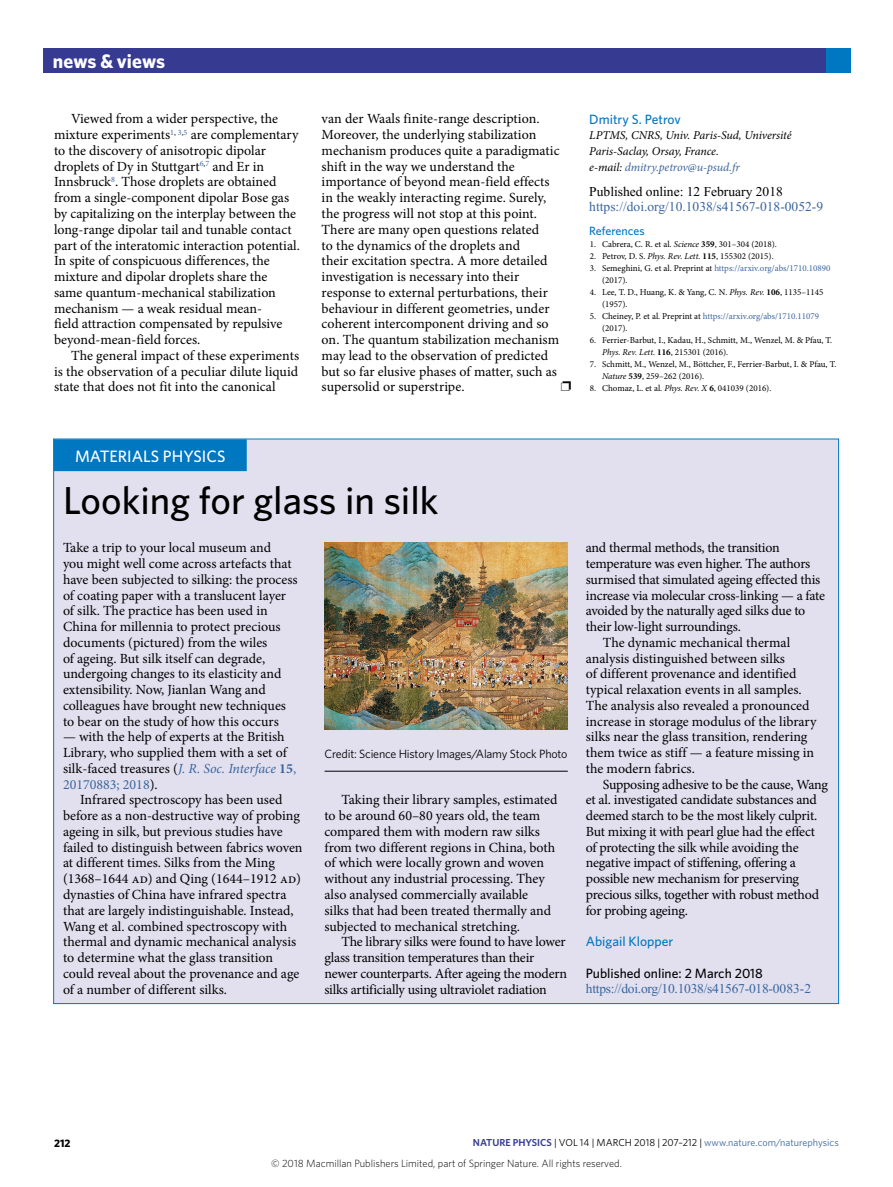
<style>
.page{position:relative;width:893px;height:1187px;background:#fff}
.page>*{position:absolute;margin:0;border:0;box-sizing:border-box;transform-origin:0 0}
.t1{font:500 39px "Whitney";color:#000}
.t2{font:19.5px "Whitney Bold 2";color:#fff}
.t3{font:500 16.5px "Whitney";color:#fff}
.t4{font:13.95px/15.8px "Minion Pro";letter-spacing:-.005em;color:#000}
.t5{font:13.5px "Times New Roman";color:#3b669d}
.t6{font:13.5px "Times New Roman";letter-spacing:-.02em;color:#3b669d}
.t7{font:13.5px "Times New Roman";color:#000}
.t8{font:500 13.5px "Whitney";color:#0077c1}
.t9{font:500 13.5px "Whitney";color:#000}
.t10{font:italic 12px/15.8px "Minion Pro";letter-spacing:-.01em;color:#000}
.t11{font:12px "Whitney";letter-spacing:-.015em;color:#000}
.t12{font:500 12px "Whitney";color:#0077c1}
.t13{font:700 10.8px "Whitney";color:#000}
.t14{font:300 10.5px "Whitney";color:#000}
.t15{font:10.2px "Whitney";color:#3b669d}
.t16{font:9px/12px "Minion Pro";color:#000}
.s1{color:#3b669d}
.s2{font-style:italic}
.s3{font-weight:700}
.s4{font-style:italic;color:#3b669d}
.s5{font-weight:700;color:#3b669d}
.s6{font-weight:600;color:#363b91}
.s7{color:#000}
</style>
<div class="page">
<div style="left:43px;top:49px;width:807px;height:24px;background:#363b91"></div>
<div style="left:826px;top:49px;width:24px;height:24px;background:#0077c1"></div>
<div style="left:54px;top:439px;width:785px;height:564px;background:#e2e0ef"></div>
<div style="left:54px;top:439px;width:193px;height:32px;background:#0077c1"></div>
<img style="left:324px;top:542px;width:243px;height:187px">
<hr style="left:325px;top:770px;width:243px;height:1px;background:#000">
<h2 class="t2" style="left:53px;top:48px;width:114px">news &amp; views</h2>
<p class="t4" style="left:54px;top:111px;width:247px;text-indent:17px">Viewed from a wider perspective, the mixture experiments<sup>1</sup><sup>,</sup> <sup>3</sup><sup>,</sup><sup>5</sup> are complementary to the discovery of anisotropic dipolar droplets of Dy in Stuttgart<sup>6</sup><sup>,</sup><sup>7</sup> and Er in Innsbruck<sup>8</sup>. Those droplets are obtained from a single-component dipolar Bose gas by capitalizing on the interplay between the long-range dipolar tail and tunable contact part of the interatomic interaction potential.<br>In spite of conspicuous differences, the mixture and dipolar droplets share the<br>same quantum-mechanical stabilization mechanism — a weak residual mean-<br>field attraction compensated by repulsive beyond-mean-field forces.</p>
<p class="t4" style="left:54px;top:347px;width:247px;text-align:justify;text-indent:17px">The general impact of these experiments is the observation of a peculiar dilute liquid state that does not fit into the canonical</p>
<p class="t4" style="left:322px;top:111px;width:239px">van der Waals finite-range description.<br>Moreover, the underlying stabilization mechanism produces quite a paradigmatic shift in the way we understand the importance of beyond mean-field effects in the weakly interacting regime. Surely, the progress will not stop at this point.<br>There are many open questions related<br>to the dynamics of the droplets and<br>their excitation spectra. A more detailed investigation is necessary into their response to external perturbations, their behaviour in different geometries, under coherent intercomponent driving and so on. The quantum stabilization mechanism may lead to the observation of predicted but so far elusive phases of matter, such as supersolid or superstripe.</p>
<p class="t8" style="left:589px;top:110px;width:93px">Dmitry S. Petrov</p>
<p class="t10" style="left:589px;top:127px;width:204px">LPTMS, CNRS, Univ. Paris-Sud, Université<br>Paris-Saclay, Orsay, France.<br>e-mail: <span class="s1">dmitry.petrov@u-psud.fr</span></p>
<p class="t7" style="left:589px;top:183px;width:195px">Published online: 12 February 2018</p>
<p class="t5" style="left:589px;top:198px;width:235px">https://doi.org/10.1038/s41567-018-0052-9</p>
<p class="t12" style="left:589px;top:223px;width:57px">References</p>
<p class="t16" style="left:590px;top:238px;width:189px">1. Cabrera, C. R. et al. <span class="s2">Science</span> <span class="s3">359</span>, 301–304 (2018).</p>
<p class="t16" style="left:590px;top:250px;width:185px">2. Petrov, D. S. <span class="s2">Phys. Rev. Lett.</span> <span class="s3">115</span>, 155302 (2015).</p>
<p class="t16" style="left:602px;top:262px;width:230px;text-indent:-12px">3. Semeghini, G. et al. Preprint at <span class="s1">https://arxiv.org/abs/1710.10890 </span>(2017).</p>
<p class="t16" style="left:602px;top:286px;width:223px;text-indent:-12px">4. Lee, T. D., Huang, K. &amp; Yang, C. N. <span class="s2">Phys. Rev.</span> <span class="s3">106</span>, 1135–1145 (1957).</p>
<p class="t16" style="left:602px;top:310px;width:218px;text-indent:-12px">5. Cheiney, P. et al. Preprint at <span class="s1">https://arxiv.org/abs/1710.11079 </span>(2017).</p>
<p class="t16" style="left:602px;top:334px;width:232px;text-indent:-12px">6. Ferrier-Barbut, I., Kadau, H., Schmitt, M., Wenzel, M. &amp; Pfau, T.<br><span class="s2">Phys. Rev. Lett.</span> <span class="s3">116</span>, 215301 (2016).</p>
<p class="t16" style="left:602px;top:358px;width:236px;text-indent:-12px">7. Schmitt, M., Wenzel, M., Böttcher, F., Ferrier-Barbut, I. &amp; Pfau, T.<br><span class="s2">Nature</span> <span class="s3">539</span>, 259–262 (2016).</p>
<p class="t16" style="left:590px;top:382px;width:183px">8. Chomaz, L. et al. <span class="s2">Phys. Rev. X</span> <span class="s3">6</span>, 041039 (2016).</p>
<p class="t3" style="left:75px;top:445px;width:152px">MATERIALS PHYSICS</p>
<h1 class="t1" style="left:63px;top:474px;width:377px">Looking for glass in silk</h1>
<p class="t4" style="left:63px;top:540px;width:236px">Take a trip to your local museum and<br>you might well come across artefacts that have been subjected to silking: the process of coating paper with a translucent layer of silk. The practice has been used in China for millennia to protect precious documents (pictured) from the wiles<br>of ageing. But silk itself can degrade, undergoing changes to its elasticity and extensibility. Now, Jianlan Wang and colleagues have brought new techniques to bear on the study of how this occurs</p>
<p class="t4" style="left:63px;top:729px;width:235px">— with the help of experts at the British Library, who supplied them with a set of silk-faced treasures (<span class="s4">J. R. Soc. Interface</span> <span class="s5">15</span><span class="s1">, 20170883; 2018</span>).</p>
<p class="t4" style="left:63px;top:792px;width:241px;text-indent:17px">Infrared spectroscopy has been used before as a non-destructive way of probing ageing in silk, but previous studies have failed to distinguish between fabrics woven at different times. Silks from the Ming (1368–1644 ad) and Qing (1644–1912 ad) dynasties of China have infrared spectra that are largely indistinguishable. Instead, Wang et al. combined spectroscopy with thermal and dynamic mechanical analysis to determine what the glass transition could reveal about the provenance and age of a number of different silks.</p>
<p class="t4" style="left:324px;top:792px;width:234px;text-indent:17px">Taking their library samples, estimated to be around 60–80 years old, the team compared them with modern raw silks from two different regions in China, both of which were locally grown and woven without any industrial processing. They also analysed commercially available<br>silks that had been treated thermally and subjected to mechanical stretching.</p>
<p class="t11" style="left:325px;top:746px;width:244px">Credit: Science History Images/Alamy Stock Photo</p>
<p class="t4" style="left:324px;top:933px;width:244px;text-indent:17px">The library silks were found to have lower glass transition temperatures than their newer counterparts. After ageing the modern silks artificially using ultraviolet radiation</p>
<p class="t4" style="left:586px;top:540px;width:195px">and thermal methods, the transition</p>
<p class="t4" style="left:586px;top:555px;width:226px">temperature was even higher. The authors</p>
<p class="t4" style="left:586px;top:571px;width:236px">surmised that simulated ageing effected this</p>
<p class="t4" style="left:586px;top:587px;width:241px">increase via molecular cross-linking — a fate</p>
<p class="t4" style="left:586px;top:603px;width:221px">avoided by the naturally aged silks due to</p>
<p class="t4" style="left:586px;top:618px;width:157px">their low-light surroundings.</p>
<p class="t4" style="left:603px;top:634px;width:189px">The dynamic mechanical thermal</p>
<p class="t4" style="left:586px;top:650px;width:201px">analysis distinguished between silks</p>
<p class="t4" style="left:586px;top:666px;width:212px">of different provenance and identified</p>
<p class="t4" style="left:586px;top:681px;width:217px">typical relaxation events in all samples.</p>
<p class="t4" style="left:586px;top:697px;width:225px">The analysis also revealed a pronounced</p>
<p class="t4" style="left:586px;top:713px;width:232px">increase in storage modulus of the library</p>
<p class="t4" style="left:586px;top:729px;width:223px">silks near the glass transition, rendering</p>
<p class="t4" style="left:586px;top:744px;width:230px">them twice as stiff — a feature missing in</p>
<p class="t4" style="left:586px;top:760px;width:111px">the modern fabrics.</p>
<p class="t4" style="left:603px;top:776px;width:227px">Supposing adhesive to be the cause, Wang</p>
<p class="t4" style="left:586px;top:792px;width:233px">et al. investigated candidate substances and</p>
<p class="t4" style="left:586px;top:807px;width:233px">deemed starch to be the most likely culprit.</p>
<p class="t4" style="left:586px;top:823px;width:231px">But mixing it with pearl glue had the effect</p>
<p class="t4" style="left:586px;top:839px;width:214px">of protecting the silk while avoiding the</p>
<p class="t4" style="left:586px;top:855px;width:212px">negative impact of stiffening, offering a</p>
<p class="t4" style="left:586px;top:870px;width:215px">possible new mechanism for preserving</p>
<p class="t4" style="left:586px;top:886px;width:235px">precious silks, together with robust method</p>
<p class="t4" style="left:586px;top:902px;width:104px">for probing ageing.</p>
<p class="t8" style="left:586px;top:932px;width:89px">Abigail Klopper</p>
<p class="t9" style="left:586px;top:964px;width:178px">Published online: 2 March 2018</p>
<p class="t6" style="left:586px;top:979px;width:227px">https://doi.org/10.1038/s41567-018-0083-2</p>
<p class="t13" style="left:54px;top:1135px;width:18px">212</p>
<p class="t15" style="left:473px;top:1135px;width:367px"><span class="s6">NATURE PHYSICS</span> <span class="s7">| VOL 14 | MARCH 2018 | 207–212 |</span> www.nature.com/naturephysics</p>
<p class="t14" style="left:271px;top:1156px;width:352px">© 2018 Macmillan Publishers Limited, part of Springer Nature. All rights reserved.</p>
</div>
